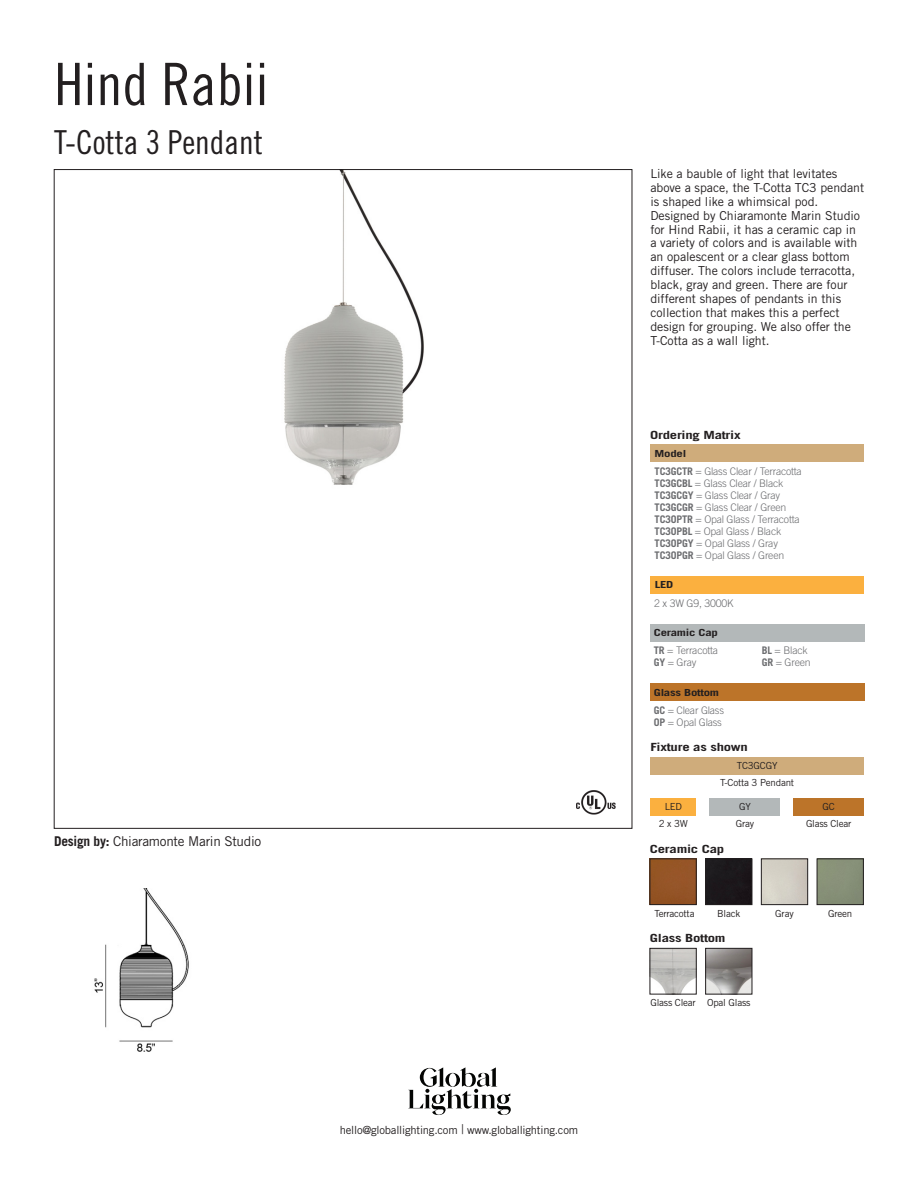
<style>
.page{position:relative;width:918px;height:1188px;background:#fff}
.page>*{position:absolute;margin:0;border:0;box-sizing:border-box;transform-origin:0 0}
.t1{font:58.5px "Trade Gothic LT Std Cn 18";color:#231f20}
.t2{font:33px "Trade Gothic LT Std Cn 18";color:#231f20}
.t3{font:13.5px "Trade Gothic LT Std";letter-spacing:-.02em;color:#231f20}
.t4{font:12.3px/13.8px "Trade Gothic LT Std";letter-spacing:-.005em;color:#231f20}
.t5{font:700 11.25px "Trade Gothic LT Std";letter-spacing:-.02em;color:#231f20;scale:1.31 1}
.t6{font:11.25px "Trade Gothic LT Std";letter-spacing:-.02em;color:#231f20}
.t7{font:300 10.5px "Trade Gothic LT Std";letter-spacing:-.02em;color:#6c6d70}
.t8{font:9.75px "Trade Gothic LT Std";letter-spacing:-.02em;color:#231f20}
.t9{font:700 9.75px "Trade Gothic LT Std";letter-spacing:-.02em;color:#231f20;scale:1.31 1}
.s1{font-weight:700}
.s2{font-weight:300;font-size:13.5px}
</style>
<div class="page">
<img style="left:284px;top:171px;width:140px;height:314px">
<div style="left:650px;top:444px;width:214px;height:18px;background:#cfac7b"></div>
<div style="left:650px;top:624px;width:214px;height:18px;background:#b3b8b9"></div>
<div style="left:650px;top:683px;width:214px;height:18px;background:#bc7429"></div>
<div style="left:652px;top:861px;width:42px;height:42px;background:#955526"></div>
<div style="left:707px;top:861px;width:43px;height:42px;background:#1c181b"></div>
<div style="left:705px;top:859px;width:47px;height:46px;border:1px solid #231f20"></div>
<div style="left:761px;top:859px;width:47px;height:46px;border:1px solid #231f20"></div>
<div style="left:817px;top:859px;width:47px;height:46px;border:1px solid #231f20"></div>
<img style="left:652px;top:950px;width:42px;height:42px">
<img style="left:707px;top:950px;width:43px;height:42px">
<div style="left:705px;top:948px;width:47px;height:46px;border:1px solid #231f20"></div>
<div style="left:650px;top:757px;width:214px;height:18px;background:#cfac7b"></div>
<div style="left:651px;top:798px;width:45px;height:17px;background:#fbb03f"></div>
<div style="left:710px;top:798px;width:70px;height:17px;background:#b3b8b9"></div>
<div style="left:794px;top:798px;width:70px;height:17px;background:#bc7429"></div>
<div style="left:650px;top:576px;width:214px;height:18px;background:#fbb03f"></div>
<img style="left:576px;top:790px;width:40px;height:25px">
<img style="left:94px;top:889px;width:95px;height:163px">
<svg style="left:408px;top:1067px;width:103px;height:48px"></svg>
<p class="t1" style="left:54px;top:49px;width:216px">Hind Rabii</p>
<p class="t2" style="left:54px;top:123px;width:210px">T-Cotta 3 Pendant</p>
<p class="t3" style="left:54px;top:833px;width:209px"><span class="s1">Design by:</span> Chiaramonte Marin Studio</p>
<p class="t6" style="left:340px;top:1123px;width:240px">hello@globallighting.com <span class="s2">|</span> www.globallighting.com</p>
<p class="t4" style="left:650px;top:167px;width:215px">Like a bauble of light that levitates above a space, the T-Cotta TC3 pendant is shaped like a whimsical pod.<br>Designed by Chiaramonte Marin Studio for Hind Rabii, it has a ceramic cap in a variety of colors and is available with an opalescent or a clear glass bottom diffuser. The colors include terracotta, black, gray and green. There are four different shapes of pendants in this collection that makes this a perfect design for grouping. We also offer the T-Cotta as a wall light.</p>
<p class="t5" style="left:650px;top:428px;width:71px">Ordering Matrix</p>
<p class="t9" style="left:655px;top:447px;width:26px">Model</p>
<p class="t7" style="left:655px;top:465px;width:149px"><span class="s1">TC3GCTR</span> = Glass Clear / Terracotta</p>
<p class="t7" style="left:655px;top:477px;width:130px"><span class="s1">TC3GCBL</span> = Glass Clear / Black</p>
<p class="t7" style="left:655px;top:489px;width:127px"><span class="s1">TC3GCGY</span> = Glass Clear / Gray</p>
<p class="t7" style="left:655px;top:501px;width:133px"><span class="s1">TC3GCGR</span> = Glass Clear / Green</p>
<p class="t7" style="left:655px;top:513px;width:147px"><span class="s1">TC3OPTR</span> = Opal Glass / Terracotta</p>
<p class="t7" style="left:655px;top:525px;width:128px"><span class="s1">TC3OPBL</span> = Opal Glass / Black</p>
<p class="t7" style="left:655px;top:537px;width:125px"><span class="s1">TC3OPGY</span> = Opal Glass / Gray</p>
<p class="t7" style="left:655px;top:549px;width:131px"><span class="s1">TC3OPGR</span> = Opal Glass / Green</p>
<p class="t9" style="left:655px;top:578px;width:16px">LED</p>
<p class="t7" style="left:654px;top:597px;width:81px">2 x 3W G9, 3000K</p>
<p class="t9" style="left:654px;top:627px;width:50px">Ceramic Cap</p>
<p class="t7" style="left:654px;top:644px;width:66px"><span class="s1">TR</span> = Terracotta</p>
<p class="t7" style="left:762px;top:644px;width:47px"><span class="s1">BL</span> = Black</p>
<p class="t7" style="left:654px;top:656px;width:44px"><span class="s1">GY</span> = Gray</p>
<p class="t7" style="left:762px;top:656px;width:50px"><span class="s1">GR</span> = Green</p>
<p class="t9" style="left:654px;top:686px;width:51px">Glass Bottom</p>
<p class="t7" style="left:654px;top:704px;width:72px"><span class="s1">GC</span> = Clear Glass</p>
<p class="t7" style="left:654px;top:716px;width:70px"><span class="s1">OP</span> = Opal Glass</p>
<p class="t5" style="left:650px;top:740px;width:76px">Fixture as shown</p>
<p class="t8" style="left:737px;top:760px;width:42px">TC3GCGY</p>
<p class="t8" style="left:720px;top:777px;width:75px">T-Cotta 3 Pendant</p>
<p class="t8" style="left:659px;top:818px;width:31px">2 x 3W</p>
<p class="t8" style="left:739px;top:801px;width:13px">GY</p>
<p class="t8" style="left:665px;top:801px;width:19px">LED</p>
<p class="t8" style="left:736px;top:818px;width:20px">Gray</p>
<p class="t5" style="left:650px;top:842px;width:58px">Ceramic Cap</p>
<p class="t8" style="left:822px;top:801px;width:14px">GC</p>
<p class="t8" style="left:806px;top:818px;width:47px">Glass Clear</p>
<p class="t8" style="left:654px;top:907px;width:42px">Terracotta</p>
<p class="t8" style="left:717px;top:907px;width:25px">Black</p>
<p class="t8" style="left:775px;top:907px;width:20px">Gray</p>
<p class="t8" style="left:828px;top:907px;width:26px">Green</p>
<p class="t5" style="left:650px;top:931px;width:59px">Glass Bottom</p>
<p class="t8" style="left:650px;top:997px;width:47px">Glass Clear</p>
<p class="t8" style="left:707px;top:997px;width:45px">Opal Glass</p>
</div>
